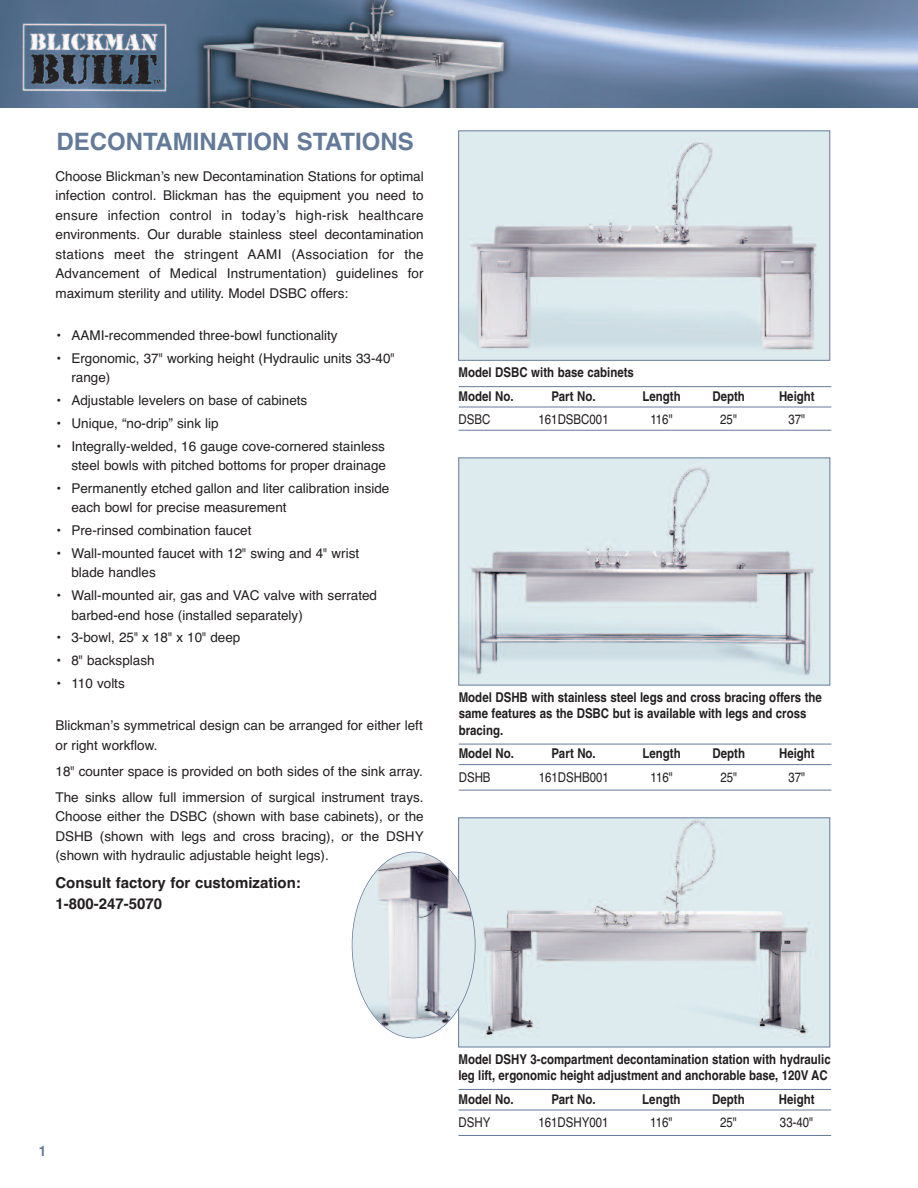
<style>
.page{position:relative;width:918px;height:1188px;background:#fff}
.page>*{position:absolute;margin:0;border:0;box-sizing:border-box;transform-origin:0 0}
.t1{font:700 24px "Helvetica";color:#647a99}
.t2{font:700 15px/21px "Helvetica";color:#231f20}
.t3{font:13.5px/19.5px "Helvetica";color:#231f20}
.t4{font:700 13.5px/16.5px "Helvetica";color:#231f20;scale:.85 1}
.t5{font:13.5px "Helvetica";color:#231f20;scale:.85 1}
.t6{font:700 condensed 13.5px "Helvetica";color:#647a99}
</style>
<div class="page">
<img style="left:0;top:0;width:918px;height:108px">
<hr style="left:459px;top:386px;width:372px;height:1px;background:#647a99">
<hr style="left:459px;top:407px;width:372px;height:1px;background:#647a99">
<hr style="left:459px;top:430px;width:372px;height:1px;background:#647a99">
<img style="left:460px;top:132px;width:368px;height:227px">
<div style="left:458px;top:130px;width:372px;height:231px;border:1px solid #647a99"></div>
<img style="left:460px;top:460px;width:368px;height:224px">
<div style="left:458px;top:458px;width:372px;height:228px;border:1px solid #647a99"></div>
<hr style="left:459px;top:744px;width:372px;height:1px;background:#647a99">
<hr style="left:459px;top:764px;width:372px;height:1px;background:#647a99">
<hr style="left:459px;top:790px;width:372px;height:1px;background:#647a99">
<hr style="left:459px;top:1089px;width:372px;height:1px;background:#647a99">
<hr style="left:459px;top:1110px;width:372px;height:1px;background:#647a99">
<hr style="left:459px;top:1135px;width:372px;height:1px;background:#647a99">
<img style="left:460px;top:819px;width:368px;height:226px">
<div style="left:458px;top:817px;width:372px;height:230px;border:1px solid #647a99"></div>
<img style="left:352px;top:852px;width:123px;height:185px;border-radius:50%">
<h1 class="t1" style="left:56px;top:133px;width:359px">DECONTAMINATION STATIONS</h1>
<p class="t3" style="left:55px;top:167px;width:370px;text-align:justify">Choose Blickman’s new Decontamination Stations for optimal infection control. Blickman has the equipment you need to ensure infection control in today’s high-risk healthcare environments. Our durable stainless steel decontamination stations meet the stringent AAMI (Association for the Advancement of Medical Instrumentation) guidelines for maximum sterility and utility. Model DSBC offers:</p>
<p class="t3" style="left:56px;top:326px;width:283px">• AAMI-recommended three-bowl functionality</p>
<p class="t3" style="left:71px;top:349px;width:325px;text-indent:-15px">• Ergonomic, 37" working height (Hydraulic units 33-40" range)</p>
<p class="t3" style="left:56px;top:391px;width:252px">• Adjustable levelers on base of cabinets</p>
<p class="t3" style="left:56px;top:414px;width:164px">• Unique, “no-drip” sink lip</p>
<p class="t3" style="left:56px;top:436px;width:331px;text-align:right">• Integrally-welded, 16 gauge cove-cornered stainless steel bowls with pitched bottoms for proper drainage</p>
<p class="t3" style="left:71px;top:478px;width:320px;text-indent:-15px">• Permanently etched gallon and liter calibration inside each bowl for precise measurement</p>
<p class="t3" style="left:56px;top:521px;width:197px">• Pre-rinsed combination faucet</p>
<p class="t3" style="left:71px;top:543px;width:289px;text-indent:-15px">• Wall-mounted faucet with 12" swing and 4" wrist blade handles</p>
<p class="t3" style="left:71px;top:586px;width:307px;text-indent:-15px">• Wall-mounted air, gas and VAC valve with serrated barbed-end hose (installed separately)</p>
<p class="t3" style="left:56px;top:628px;width:186px">• 3-bowl, 25" x 18" x 10" deep</p>
<p class="t3" style="left:56px;top:651px;width:100px">• 8" backsplash</p>
<p class="t3" style="left:56px;top:673px;width:70px">• 110 volts</p>
<p class="t3" style="left:55px;top:716px;width:369px">Blickman’s symmetrical design can be arranged for either left or right workflow.</p>
<p class="t3" style="left:55px;top:758px;width:370px;line-height:26px">18" counter space is provided on both sides of the sink array.<br>The sinks allow full immersion of surgical instrument trays.</p>
<p class="t3" style="left:55px;top:807px;width:370px;text-align:justify">Choose either the DSBC (shown with base cabinets), or the DSHB (shown with legs and cross bracing), or the DSHY (shown with hydraulic adjustable height legs).</p>
<p class="t2" style="left:55px;top:872px;width:247px">Consult factory for customization:<br>1-800-247-5070</p>
<p class="t4" style="left:459px;top:362px;width:208px;line-height:23.5px">Model DSBC with base cabinets<br>Model No.</p>
<p class="t4" style="left:552px;top:389px;width:53px">Part No.</p>
<p class="t4" style="left:642px;top:389px;width:46px">Length</p>
<p class="t4" style="left:712px;top:389px;width:40px">Depth</p>
<p class="t4" style="left:779px;top:389px;width:43px">Height</p>
<p class="t5" style="left:459px;top:412px;width:39px">DSBC</p>
<p class="t5" style="left:539px;top:412px;width:84px">161DSBC001</p>
<p class="t5" style="left:650px;top:412px;width:28px">116"</p>
<p class="t5" style="left:720px;top:412px;width:21px">25"</p>
<p class="t5" style="left:788px;top:412px;width:21px">37"</p>
<p class="t4" style="left:459px;top:690px;width:429px">Model DSHB with stainless steel legs and cross bracing offers the same features as the DSBC but is available with legs and cross bracing.</p>
<p class="t4" style="left:459px;top:747px;width:66px">Model No.</p>
<p class="t4" style="left:552px;top:747px;width:53px">Part No.</p>
<p class="t4" style="left:643px;top:747px;width:46px">Length</p>
<p class="t4" style="left:713px;top:747px;width:40px">Depth</p>
<p class="t4" style="left:779px;top:747px;width:43px">Height</p>
<p class="t5" style="left:459px;top:770px;width:39px">DSHB</p>
<p class="t5" style="left:539px;top:770px;width:84px">161DSHB001</p>
<p class="t5" style="left:650px;top:770px;width:28px">116"</p>
<p class="t5" style="left:720px;top:770px;width:21px">25"</p>
<p class="t5" style="left:789px;top:770px;width:21px">37"</p>
<p class="t6" style="left:39px;top:1143px;width:8px">1</p>
<p class="t4" style="left:458px;top:1052px;width:439px">Model DSHY 3-compartment decontamination station with hydraulic leg lift, ergonomic height adjustment and anchorable base, 120V AC</p>
<p class="t4" style="left:458px;top:1092px;width:66px">Model No.</p>
<p class="t4" style="left:551px;top:1092px;width:53px">Part No.</p>
<p class="t4" style="left:642px;top:1092px;width:46px">Length</p>
<p class="t4" style="left:712px;top:1092px;width:40px">Depth</p>
<p class="t4" style="left:779px;top:1092px;width:43px">Height</p>
<p class="t5" style="left:458px;top:1115px;width:39px">DSHY</p>
<p class="t5" style="left:538px;top:1115px;width:84px">161DSHY001</p>
<p class="t5" style="left:650px;top:1115px;width:28px">116"</p>
<p class="t5" style="left:720px;top:1115px;width:21px">25"</p>
<p class="t5" style="left:780px;top:1115px;width:41px">33-40"</p>
</div>
